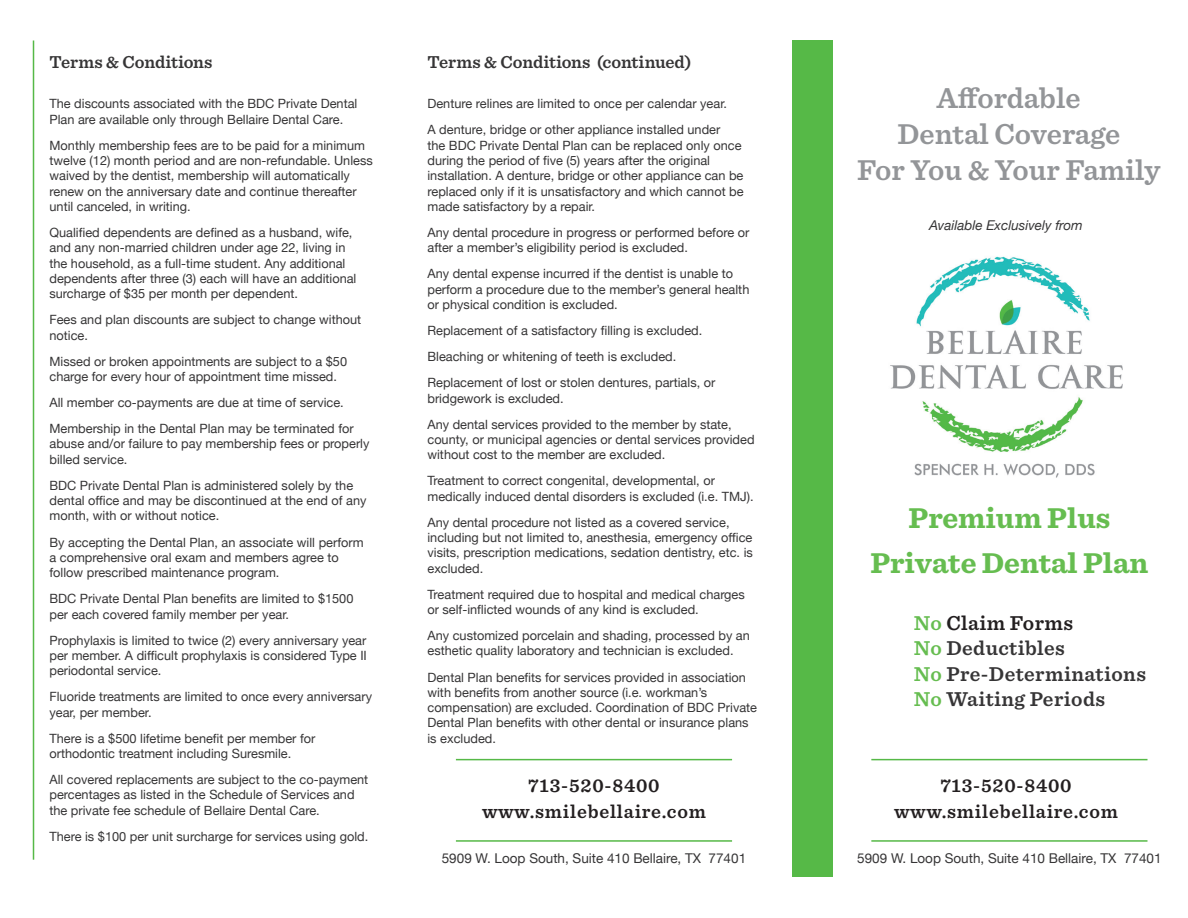
<style>
.page{position:relative;width:1188px;height:918px;background:#fff}
.page>*{position:absolute;margin:0;border:0;box-sizing:border-box;transform-origin:0 0}
.t1{font:600 30px/36px "Sentinel";color:#939598;text-align:center}
.t2{font:700 30px "Sentinel";color:#66bd50}
.t3{font:600 21px "Sentinel";letter-spacing:.02em;color:#363536}
.t4{font:600 21px "Sentinel";letter-spacing:.02em;color:#231f20}
.t5{font:600 19.5px "Sentinel";letter-spacing:.04em;color:#231f20}
.t6{font:600 18px "Sentinel";letter-spacing:-.005em;color:#363536}
.Paragraph_Style_1{font:13.5px "Helvetica Neue";color:#363536}
.Paragraph_Style_1-2{font:italic 13.5px "Helvetica Neue";color:#363536}
.Paragraph_Style_1-3{font:12.75px/15.3px "Helvetica Neue";color:#363536}
.s1{color:#66bd50}
</style>
<div class="page">
<hr style="left:871px;top:840px;width:277px;height:2px;background:#56b947">
<hr style="left:33px;top:40px;width:1px;height:820px;background:#56b947">
<div style="left:792px;top:40px;width:40px;height:838px;background:#56b947"></div>
<hr style="left:456px;top:840px;width:276px;height:2px;background:#56b947">
<hr style="left:456px;top:759px;width:276px;height:1px;background:#56b947">
<hr style="left:871px;top:759px;width:277px;height:1px;background:#56b947">
<img style="left:890px;top:256px;width:233px;height:222px">
<p class="t6" style="left:50px;top:48px;width:164px">Terms &amp; Conditions</p>
<p class="t6" style="left:428px;top:48px;width:266px">Terms &amp; Conditions (continued)</p>
<p class="Paragraph_Style_1-3" style="left:50px;top:97px;width:309px">The discounts associated with the BDC Private Dental<br>Plan are available only through Bellaire Dental Care.</p>
<p class="Paragraph_Style_1-3" style="left:50px;top:138px;width:325px">Monthly membership fees are to be paid for a minimum twelve (12) month period and are non-refundable. Unless waived by the dentist, membership will automatically renew on the anniversary date and continue thereafter until canceled, in writing.</p>
<p class="Paragraph_Style_1-3" style="left:50px;top:226px;width:308px">Qualified dependents are defined as a husband, wife, and any non-married children under age 22, living in the household, as a full-time student. Any additional dependents after three (3) each will have an additional surcharge of $35 per month per dependent.</p>
<p class="Paragraph_Style_1-3" style="left:50px;top:313px;width:313px">Fees and plan discounts are subject to change without notice.</p>
<p class="Paragraph_Style_1-3" style="left:50px;top:354px;width:299px">Missed or broken appointments are subject to a $50 charge for every hour of appointment time missed.</p>
<p class="Paragraph_Style_1-3" style="left:50px;top:396px;width:296px">All member co-payments are due at time of service.</p>
<p class="Paragraph_Style_1-3" style="left:50px;top:422px;width:321px">Membership in the Dental Plan may be terminated for abuse and/or failure to pay membership fees or properly billed service.</p>
<p class="Paragraph_Style_1-3" style="left:50px;top:478px;width:319px">BDC Private Dental Plan is administered solely by the dental office and may be discontinued at the end of any month, with or without notice.</p>
<p class="Paragraph_Style_1-3" style="left:50px;top:535px;width:316px">By accepting the Dental Plan, an associate will perform a comprehensive oral exam and members agree to follow prescribed maintenance program.</p>
<p class="Paragraph_Style_1-3" style="left:50px;top:592px;width:305px">BDC Private Dental Plan benefits are limited to $1500 per each covered family member per year.</p>
<p class="Paragraph_Style_1-3" style="left:50px;top:633px;width:319px;text-align:justify">Prophylaxis is limited to twice (2) every anniversary year per member. A difficult prophylaxis is considered Type II periodontal service.</p>
<p class="Paragraph_Style_1-3" style="left:50px;top:690px;width:324px">Fluoride treatments are limited to once every anniversary year, per member.</p>
<p class="Paragraph_Style_1-3" style="left:50px;top:731px;width:267px">There is a $500 lifetime benefit per member for orthodontic treatment including Suresmile.</p>
<p class="Paragraph_Style_1-3" style="left:50px;top:773px;width:320px">All covered replacements are subject to the co-payment percentages as listed in the Schedule of Services and the private fee schedule of Bellaire Dental Care.</p>
<p class="Paragraph_Style_1-3" style="left:50px;top:829px;width:320px">There is $100 per unit surcharge for services using gold.</p>
<p class="Paragraph_Style_1-3" style="left:428px;top:97px;width:301px">Denture relines are limited to once per calendar year.</p>
<p class="Paragraph_Style_1-3" style="left:428px;top:123px;width:318px">A denture, bridge or other appliance installed under<br>the BDC Private Dental Plan can be replaced only once during the period of five (5) years after the original installation. A denture, bridge or other appliance can be replaced only if it is unsatisfactory and which cannot be made satisfactory by a repair.</p>
<p class="Paragraph_Style_1-3" style="left:428px;top:226px;width:323px">Any dental procedure in progress or performed before or after a member’s eligibility period is excluded.</p>
<p class="Paragraph_Style_1-3" style="left:428px;top:267px;width:323px">Any dental expense incurred if the dentist is unable to perform a procedure due to the member’s general health or physical condition is excluded.</p>
<p class="Paragraph_Style_1-3" style="left:428px;top:324px;width:276px">Replacement of a satisfactory filling is excluded.</p>
<p class="Paragraph_Style_1-3" style="left:428px;top:350px;width:250px">Bleaching or whitening of teeth is excluded.</p>
<p class="Paragraph_Style_1-3" style="left:428px;top:376px;width:289px">Replacement of lost or stolen dentures, partials, or bridgework is excluded.</p>
<p class="Paragraph_Style_1-3" style="left:428px;top:417px;width:329px">Any dental services provided to the member by state, county, or municipal agencies or dental services provided without cost to the member are excluded.</p>
<p class="Paragraph_Style_1-3" style="left:428px;top:474px;width:328px">Treatment to correct congenital, developmental, or medically induced dental disorders is excluded (i.e. TMJ).</p>
<p class="Paragraph_Style_1-3" style="left:428px;top:515px;width:327px">Any dental procedure not listed as a covered service, including but not limited to, anesthesia, emergency office visits, prescription medications, sedation dentistry, etc. is excluded.</p>
<p class="Paragraph_Style_1-3" style="left:428px;top:587px;width:319px">Treatment required due to hospital and medical charges or self-inflicted wounds of any kind is excluded.</p>
<p class="Paragraph_Style_1-3" style="left:428px;top:629px;width:324px">Any customized porcelain and shading, processed by an esthetic quality laboratory and technician is excluded.</p>
<p class="Paragraph_Style_1-3" style="left:428px;top:670px;width:331px">Dental Plan benefits for services provided in association with benefits from another source (i.e. workman’s compensation) are excluded. Coordination of BDC Private Dental Plan benefits with other dental or insurance plans is excluded.</p>
<p class="t1" style="left:857px;top:78px;width:305px">Affordable<br>Dental Coverage<br>For You &amp; Your Family</p>
<p class="Paragraph_Style_1-2" style="left:929px;top:216px;width:155px">Available Exclusively from</p>
<p class="t2" style="left:908px;top:495px;width:203px">Premium Plus</p>
<p class="t2" style="left:870px;top:540px;width:280px">Private Dental Plan</p>
<p class="t4" style="left:914px;top:607px;width:161px"><span class="s1">No</span> Claim Forms</p>
<p class="t3" style="left:914px;top:632px;width:153px"><span class="s1">No</span> Deductibles</p>
<p class="t3" style="left:914px;top:657px;width:234px"><span class="s1">No</span> Pre-Determinations</p>
<p class="t3" style="left:914px;top:683px;width:193px"><span class="s1">No</span> Waiting Periods</p>
<p class="t5" style="left:528px;top:771px;width:133px">713-520-8400</p>
<p class="t5" style="left:482px;top:797px;width:225px">www.smilebellaire.com</p>
<p class="Paragraph_Style_1" style="left:442px;top:848px;width:306px">5909 W. Loop South, Suite 410 Bellaire, TX 77401</p>
<p class="Paragraph_Style_1" style="left:857px;top:848px;width:306px">5909 W. Loop South, Suite 410 Bellaire, TX 77401</p>
<p class="t5" style="left:940px;top:771px;width:133px">713-520-8400</p>
<p class="t5" style="left:894px;top:797px;width:225px">www.smilebellaire.com</p>
</div>
